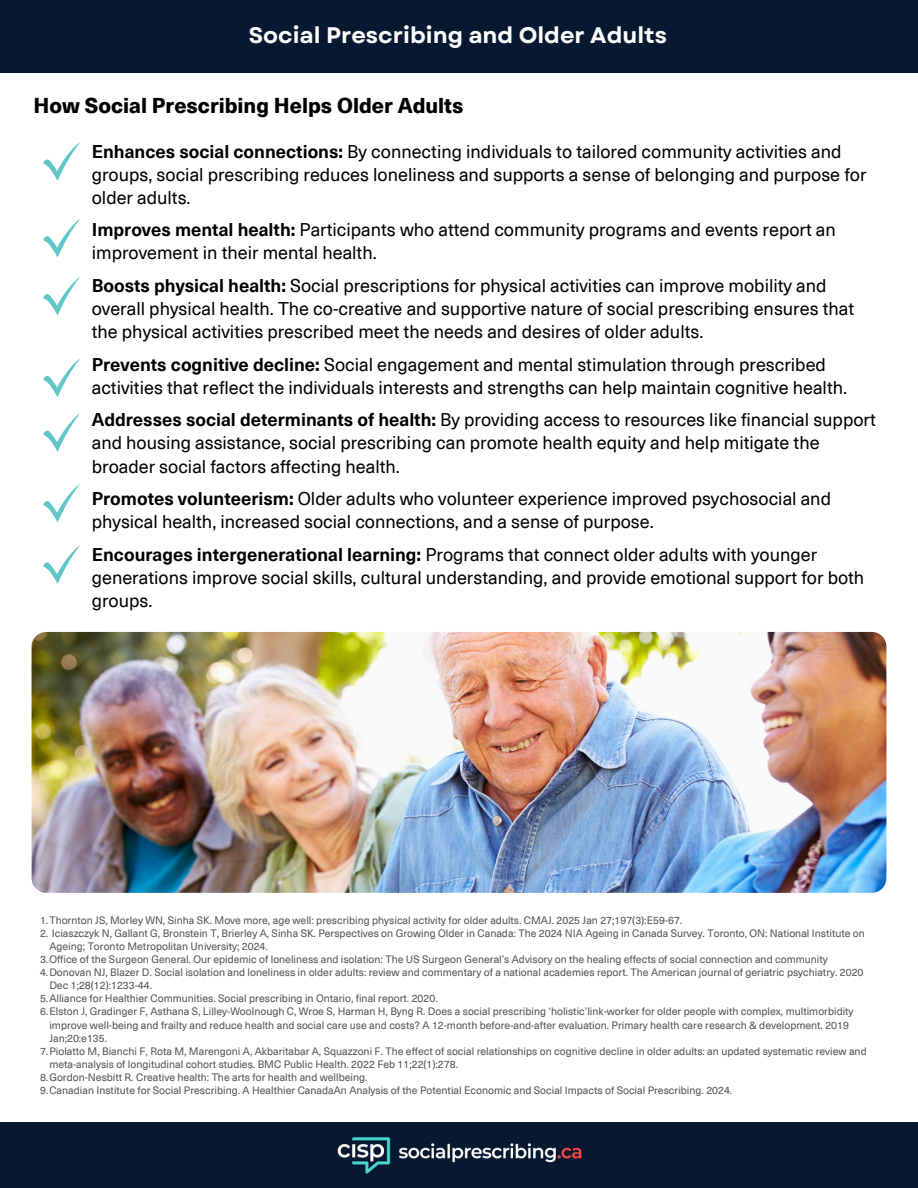
<style>
.page{position:relative;width:918px;height:1188px;background:#fff}
.page>*{position:absolute;margin:0;border:0;box-sizing:border-box;transform-origin:0 0}
.t1{font:700 22.5px "Garet";color:#fdfdfd}
.t2{font:800 21px "Neue Haas Unica Pro";color:#000}
.t3{font:18px/23.1px "Neue Haas Unica Pro";color:#000}
.t4{font:10.5px/13.2px "Neue Haas Unica Pro";color:#525252}
.s1{font-weight:700}
</style>
<div class="page">
<div style="left:0;top:0;width:918px;height:72px;background:#061930"></div>
<div style="left:0;top:1122px;width:918px;height:66px;background:#061930"></div>
<img style="left:337px;top:1137px;width:245px;height:37px">
<img style="left:32px;top:632px;width:854px;height:261px;border-radius:15px">
<svg style="left:43px;top:142px;width:37px;height:39px"></svg>
<svg style="left:43px;top:219px;width:37px;height:39px"></svg>
<svg style="left:43px;top:277px;width:37px;height:39px"></svg>
<svg style="left:43px;top:359px;width:37px;height:38px"></svg>
<svg style="left:43px;top:413px;width:37px;height:39px"></svg>
<svg style="left:43px;top:484px;width:37px;height:38px"></svg>
<svg style="left:43px;top:545px;width:37px;height:39px"></svg>
<p class="t1" style="left:249px;top:19px;width:420px">Social Prescribing and Older Adults</p>
<p class="t2" style="left:34px;top:88px;width:431px">How Social Prescribing Helps Older Adults</p>
<h1 class="t3" style="left:92px;top:139px;width:776px"><span class="s1">Enhances social connections:</span> By connecting individuals to tailored community activities and groups, social prescribing reduces loneliness and supports a sense of belonging and purpose for older adults.</h1>
<h1 class="t3" style="left:92px;top:217px;width:746px"><span class="s1">Improves mental health:</span> Participants who attend community programs and events report an improvement in their mental health.</h1>
<p class="t3" style="left:92px;top:273px;width:764px"><span class="s1">Boosts physical health:</span> Social prescriptions for physical activities can improve mobility and overall physical health. The co-creative and supportive nature of social prescribing ensures that the physical activities prescribed meet the needs and desires of older adults.</p>
<p class="t3" style="left:92px;top:352px;width:757px"><span class="s1">Prevents cognitive decline:</span> Social engagement and mental stimulation through prescribed activities that reflect the individuals interests and strengths can help maintain cognitive health.</p>
<p class="t3" style="left:92px;top:407px;width:786px"><span class="s1">Addresses social determinants of health:</span> By providing access to resources like financial support and housing assistance, social prescribing can promote health equity and help mitigate the broader social factors affecting health.</p>
<p class="t3" style="left:92px;top:486px;width:741px"><span class="s1">Promotes volunteerism:</span> Older adults who volunteer experience improved psychosocial and physical health, increased social connections, and a sense of purpose.</p>
<p class="t3" style="left:92px;top:542px;width:774px"><span class="s1">Encourages intergenerational learning:</span> Programs that connect older adults with younger generations improve social skills, cultural understanding, and provide emotional support for both groups.</p>
<h2 class="t4" style="left:40px;top:913px;width:644px">1.Thornton JS, Morley WN, Sinha SK. Move more, age well: prescribing physical activity for older adults. CMAJ. 2025 Jan 27;197(3):E59-67.</h2>
<h2 class="t4" style="left:49px;top:926px;width:817px;text-indent:-9px">2. Iciaszczyk N, Gallant G, Bronstein T, Brierley A, Sinha SK. Perspectives on Growing Older in Canada: The 2024 NIA Ageing in Canada Survey. Toronto, ON: National Institute on<br>Ageing; Toronto Metropolitan University; 2024.</h2>
<h2 class="t4" style="left:40px;top:952px;width:789px">3.Office of the Surgeon General. Our epidemic of loneliness and isolation: The US Surgeon General’s Advisory on the healing effects of social connection and community</h2>
<h2 class="t4" style="left:49px;top:965px;width:816px;text-indent:-9px">4.Donovan NJ, Blazer D. Social isolation and loneliness in older adults: review and commentary of a national academies report. The American journal of geriatric psychiatry. 2020<br>Dec 1;28(12):1233-44.</h2>
<h2 class="t4" style="left:40px;top:991px;width:399px">5.Alliance for Healthier Communities. Social prescribing in Ontario, final report. 2020.</h2>
<h2 class="t4" style="left:49px;top:1004px;width:806px;text-indent:-9px">6.Elston J, Gradinger F, Asthana S, Lilley-Woolnough C, Wroe S, Harman H, Byng R. Does a social prescribing ‘holistic’link-worker for older people with complex, multimorbidity improve well-being and frailty and reduce health and social care use and costs? A 12-month before-and-after evaluation. Primary health care research &amp; development. 2019<br>Jan;20:e135.</h2>
<h2 class="t4" style="left:49px;top:1044px;width:819px;text-indent:-9px">7.Piolatto M, Bianchi F, Rota M, Marengoni A, Akbaritabar A, Squazzoni F. The effect of social relationships on cognitive decline in older adults: an updated systematic review and meta-analysis of longitudinal cohort studies. BMC Public Health. 2022 Feb 11;22(1):278.</h2>
<p class="t4" style="left:40px;top:1070px;width:329px">8.Gordon-Nesbitt R. Creative health: The arts for health and wellbeing.</p>
<p class="t4" style="left:40px;top:1083px;width:694px">9.Canadian Institute for Social Prescribing. A Healthier CanadaAn Analysis of the Potential Economic and Social Impacts of Social Prescribing. 2024.</p>
</div>
